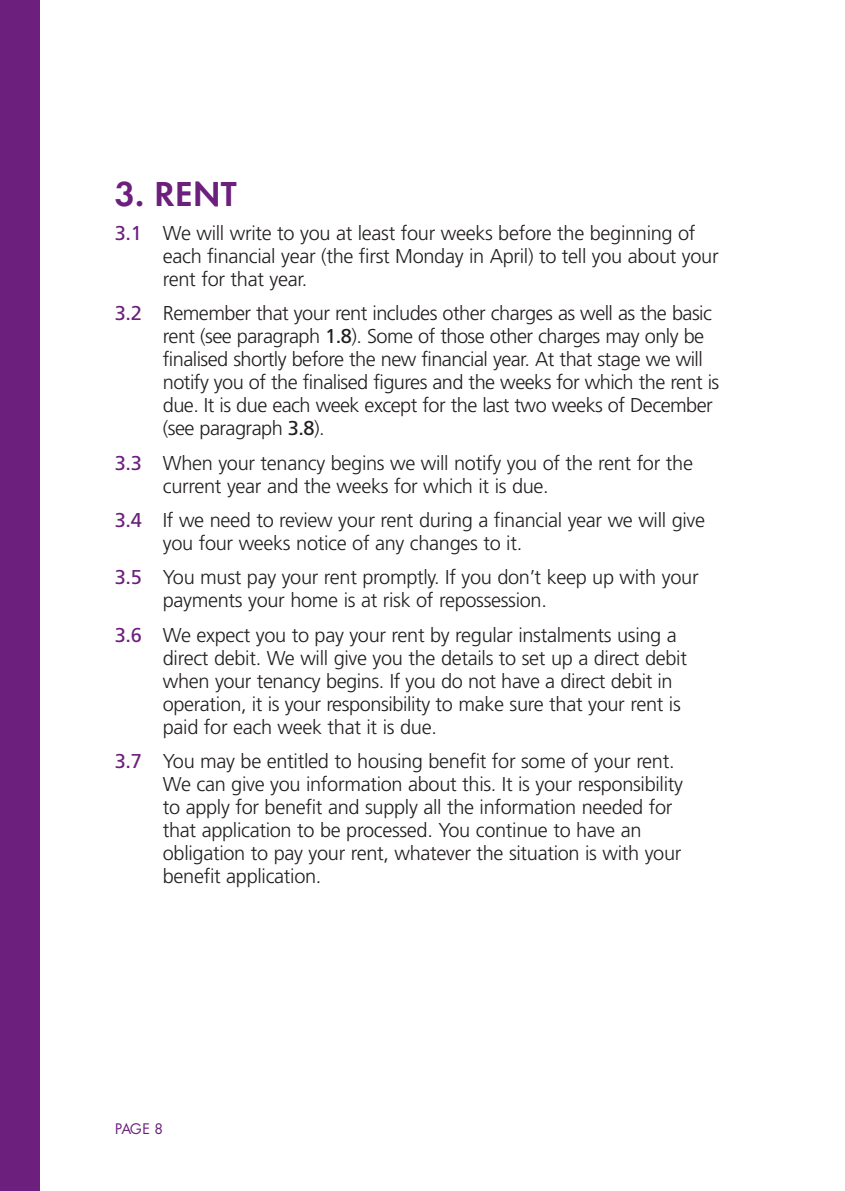
<style>
.page{position:relative;width:845px;height:1191px;background:#fff}
.page>*{position:absolute;margin:0;border:0;box-sizing:border-box;transform-origin:0 0}
.t1{font:600 36px "Futura T";color:#6c1f7d}
.t2{font:300 20px/23px "Frutiger";letter-spacing:-.015em;color:#231f20}
.t3{font:16px "Futura T";color:#6c1f7d}
.s1{font-weight:400;color:#6c1f7d}
.s2{font-weight:400}
</style>
<div class="page">
<div style="left:0;top:0;width:40px;height:1191px;background:#6c1f7d"></div>
<h1 class="t1" style="left:115px;top:179px;width:123px">3. RENT</h1>
<p class="t2" style="left:163px;top:223px;width:557px;text-indent:-48px"><span class="s1">3.1</span> We will write to you at least four weeks before the beginning of each financial year (the first Monday in April) to tell you about your rent for that year.</p>
<p class="t2" style="left:163px;top:303px;width:558px;text-indent:-48px"><span class="s1">3.2</span> Remember that your rent includes other charges as well as the basic rent (see paragraph <span class="s2">1.8</span>). Some of those other charges may only be finalised shortly before the new financial year. At that stage we will notify you of the finalised figures and the weeks for which the rent is due. It is due each week except for the last two weeks of December (see paragraph <span class="s2">3.8</span>).</p>
<p class="t2" style="left:163px;top:453px;width:531px;text-indent:-48px"><span class="s1">3.3</span> When your tenancy begins we will notify you of the rent for the current year and the weeks for which it is due.</p>
<p class="t2" style="left:163px;top:510px;width:544px;text-indent:-48px"><span class="s1">3.4</span> If we need to review your rent during a financial year we will give you four weeks notice of any changes to it.</p>
<p class="t2" style="left:163px;top:567px;width:537px;text-indent:-48px"><span class="s1">3.5</span> You must pay your rent promptly. If you don’t keep up with your payments your home is at risk of repossession.</p>
<p class="t2" style="left:163px;top:625px;width:526px;text-indent:-48px"><span class="s1">3.6</span> We expect you to pay your rent by regular instalments using a direct debit. We will give you the details to set up a direct debit when your tenancy begins. If you do not have a direct debit in operation, it is your responsibility to make sure that your rent is paid for each week that it is due.</p>
<p class="t2" style="left:163px;top:751px;width:522px;text-indent:-48px"><span class="s1">3.7</span> You may be entitled to housing benefit for some of your rent.<br>We can give you information about this. It is your responsibility to apply for benefit and supply all the information needed for that application to be processed. You continue to have an obligation to pay your rent, whatever the situation is with your benefit application.</p>
<p class="t3" style="left:115px;top:1122px;width:50px">PAGE 8</p>
</div>
